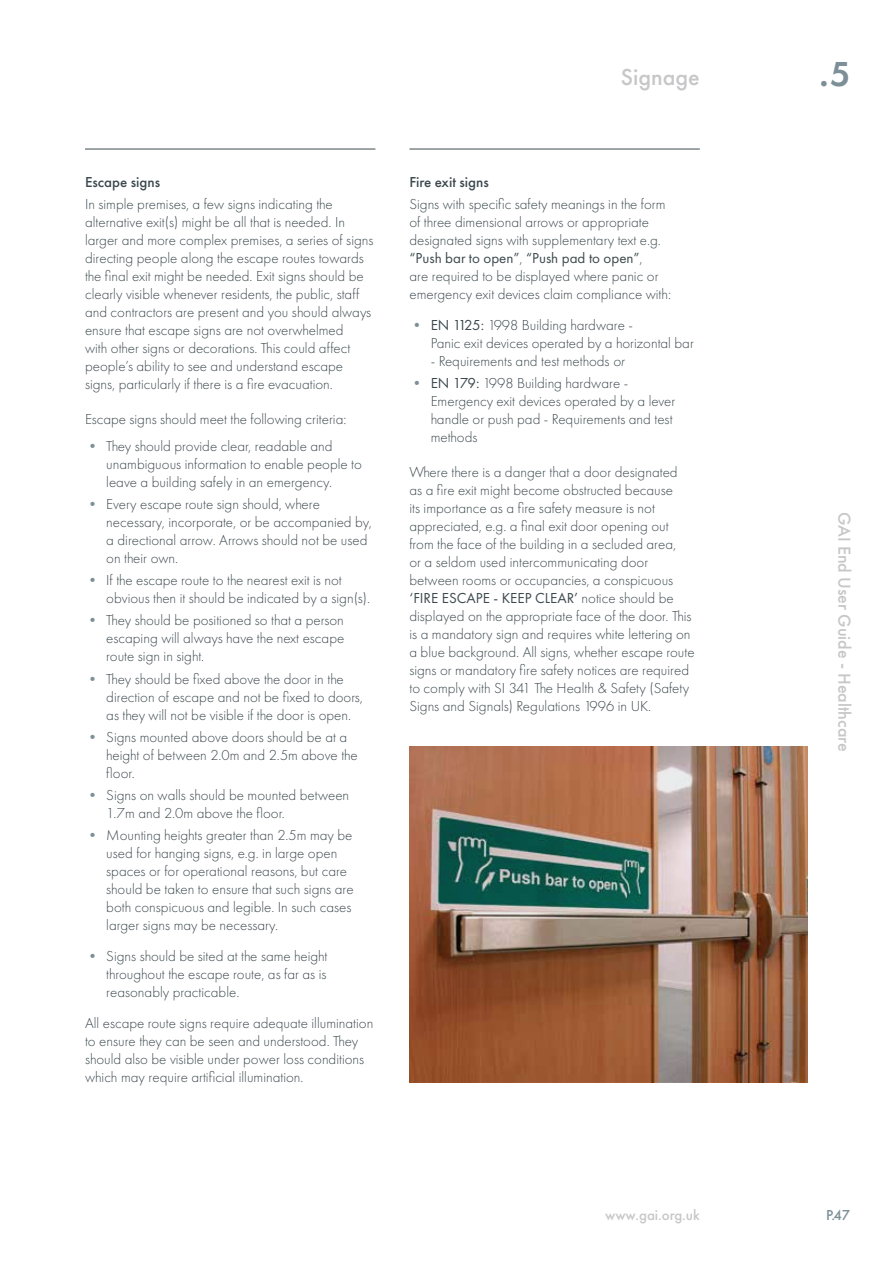
<style>
.page{position:relative;width:893px;height:1263px;background:#fff}
.page>*{position:absolute;margin:0;border:0;box-sizing:border-box;transform-origin:0 0}
.t1{font:600 36px "Futura PT";color:#7d9097}
.t2{font:500 24px "Futura PT";color:#c7c6c8}
.t3{font:500 18px "Futura PT";color:#c7c6c8}
.t4{font:300 15px/18px "Futura PT";color:#3c494e}
.t5{font:500 15px "Futura PT";color:#3c494e}
.t6{font:500 15px "Futura PT";color:#c7c6c8}
.t7{font:500 15px "Futura PT";color:#7d9097}
.s1{color:#7d9097}
.s2{font-weight:400}
.s3{font-style:italic}
</style>
<div class="page">
<hr style="left:85px;top:149px;width:290px;height:1px;background:#3c494e">
<hr style="left:409px;top:149px;width:291px;height:1px;background:#3c494e">
<img style="left:409px;top:746px;width:399px;height:336px">
<p class="t5" style="left:85px;top:173px;width:77px">Escape signs</p>
<p class="t4" style="left:85px;top:195px;width:290px">In simple premises, a few signs indicating the alternative exit(s) might be all that is needed. In larger and more complex premises, a series of signs directing people along the escape routes towards the final exit might be needed. Exit signs should be clearly visible whenever residents, the public, staff and contractors are present and you should always ensure that escape signs are not overwhelmed<br>with other signs or decorations. This could affect people’s ability to see and understand escape signs, particularly if there is a fire evacuation.</p>
<p class="t4" style="left:85px;top:410px;width:263px">Escape signs should meet the following criteria:</p>
<p class="t4" style="left:106px;top:437px;width:257px;text-indent:-21px"><span class="s1">•</span> They should provide clear, readable and unambiguous information to enable people to leave a building safely in an emergency.</p>
<p class="t4" style="left:106px;top:495px;width:267px;text-indent:-21px"><span class="s1">•</span> Every escape route sign should, where necessary, incorporate, or be accompanied by, a directional arrow. Arrows should not be used on their own.</p>
<p class="t4" style="left:106px;top:571px;width:265px;text-indent:-21px"><span class="s1">•</span> If the escape route to the nearest exit is not obvious then it should be indicated by a sign(s).</p>
<p class="t4" style="left:106px;top:611px;width:240px;text-align:justify;text-indent:-21px"><span class="s1">•</span> They should be positioned so that a person escaping will always have the next escape route sign in sight.</p>
<p class="t4" style="left:106px;top:670px;width:258px;text-indent:-21px"><span class="s1">•</span> They should be fixed above the door in the direction of escape and not be fixed to doors, as they will not be visible if the door is open.</p>
<p class="t4" style="left:106px;top:728px;width:253px;text-indent:-21px"><span class="s1">•</span> Signs mounted above doors should be at a height of between 2.0m and 2.5m above the floor.</p>
<p class="t4" style="left:106px;top:786px;width:244px;text-indent:-21px"><span class="s1">•</span> Signs on walls should be mounted between<br>1.7m and 2.0m above the floor.</p>
<p class="t4" style="left:106px;top:826px;width:249px;text-indent:-21px"><span class="s1">•</span> Mounting heights greater than 2.5m may be used for hanging signs, e.g. in large open spaces or for operational reasons, but care should be taken to ensure that such signs are both conspicuous and legible. In such cases larger signs may be necessary.</p>
<p class="t4" style="left:106px;top:947px;width:223px;text-align:justify;text-indent:-21px"><span class="s1">•</span> Signs should be sited at the same height throughout the escape route, as far as is reasonably practicable.</p>
<p class="t4" style="left:85px;top:1014px;width:290px">All escape route signs require adequate illumination to ensure they can be seen and understood. They should also be visible under power loss conditions which may require artificial illumination.</p>
<h2 class="t2" style="left:621px;top:63px;width:81px">Signage</h2>
<h1 class="t1" style="left:819px;top:51px;width:32px">.5</h1>
<p class="t5" style="left:409px;top:173px;width:81px">Fire exit signs</p>
<p class="t4" style="left:409px;top:195px;width:263px">Signs with specific safety meanings in the form of three dimensional arrows or appropriate designated signs with supplementary text e.g. <span class="s2">“Push bar to open”</span>, <span class="s2">“Push pad to open”</span>,<br>are required to be displayed where panic or emergency exit devices claim compliance with:</p>
<p class="t4" style="left:431px;top:316px;width:265px;text-indent:-21px"><span class="s1">•</span> <span class="s2">EN 1125:</span> 1998 Building hardware -<br>Panic exit devices operated by a horizontal bar</p>
<p class="t4" style="left:431px;top:352px;width:196px">- Requirements and test methods <span class="s3">or</span></p>
<p class="t4" style="left:431px;top:374px;width:246px;text-indent:-21px"><span class="s1">•</span> <span class="s2">EN 179:</span> 1998 Building hardware -<br>Emergency exit devices operated by a lever handle or push pad - Requirements and test methods</p>
<p class="t4" style="left:409px;top:463px;width:287px">Where there is a danger that a door designated<br>as a fire exit might become obstructed because<br>its importance as a fire safety measure is not appreciated, e.g. a final exit door opening out from the face of the building in a secluded area,<br>or a seldom used intercommunicating door between rooms or occupancies, a conspicuous <span class="s2">‘FIRE ESCAPE - KEEP CLEAR’</span> notice should be displayed on the appropriate face of the door. This is a mandatory sign and requires white lettering on a blue background. All signs, whether escape route signs or mandatory fire safety notices are required to comply with SI 341 The Health &amp; Safety (Safety Signs and Signals) Regulations 1996 in UK.</p>
<p class="t3" style="left:855px;top:512px;width:241px;rotate:90deg">GAI End User Guide - Healthcare</p>
<p class="t6" style="left:605px;top:1206px;width:96px">www.gai.org.uk</p>
<p class="t7" style="left:826px;top:1206px;width:26px">P.47</p>
</div>
